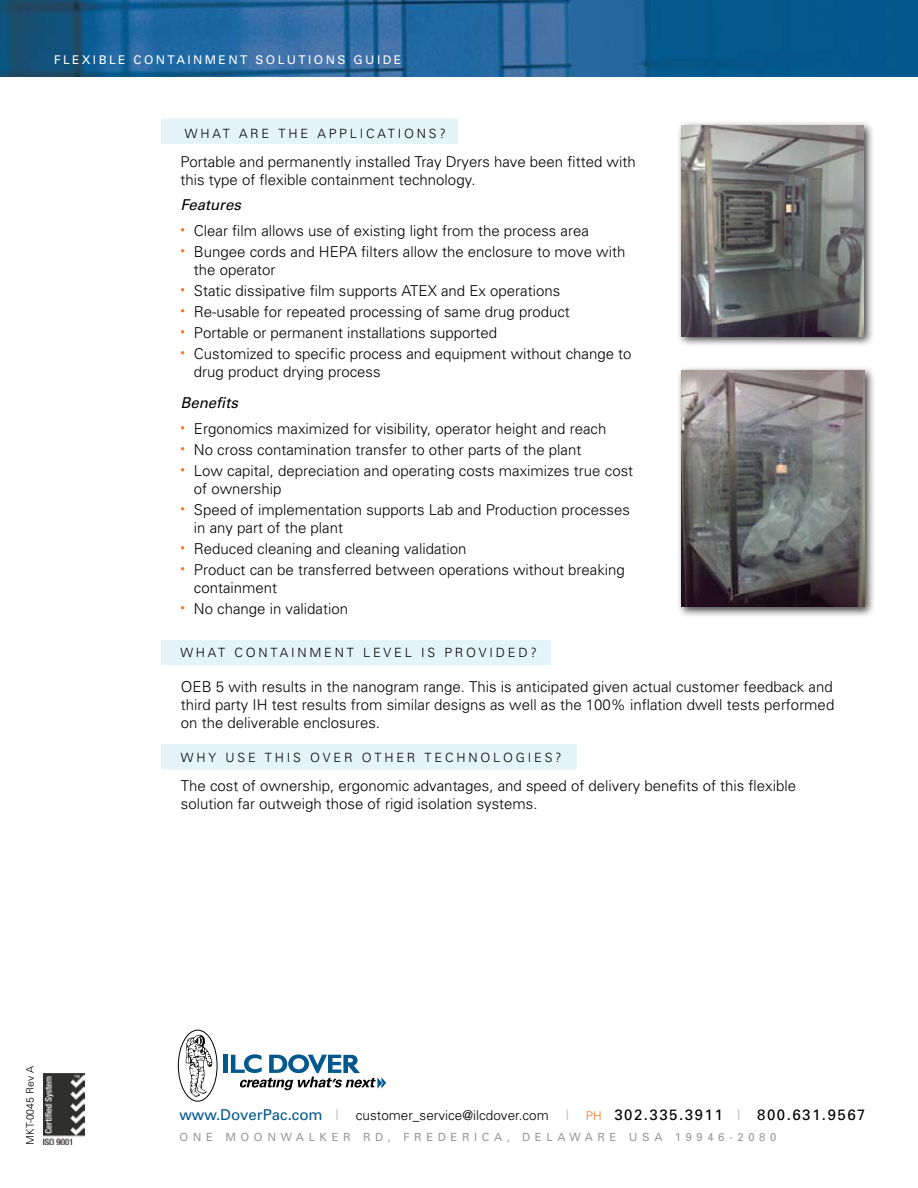
<style>
.page{position:relative;width:918px;height:1188px;background:#fff}
.page>*{position:absolute;margin:0;border:0;box-sizing:border-box;transform-origin:0 0}
.t1{font:300 15px/18px "Univers";color:#000}
.t2{font:italic 15px "Univers";color:#000}
.t3{font:300 13.5px "Univers";color:#000}
.t4{font:300 12.75px "Univers";letter-spacing:.22em;color:#000}
.t5{font:12px "Univers";letter-spacing:.2em;color:#fff}
.t6{font:11.25px "Univers";letter-spacing:.41em;color:#979a9c}
.t7{font:300 10.5px "Univers";color:#000}
.s1{font-weight:400;font-size:15px;color:#00588d}
.s2{font-weight:400;font-size:15px;color:#c0c1c0}
.s3{font-size:12px;color:#f37421}
.s4{font-weight:400;font-size:15px}
</style>
<div class="page">
<img style="left:0;top:0;width:918px;height:76px">
<hr style="left:223px;top:1055px;width:4px;height:18px;background:#00588d">
<svg style="left:231px;top:1054px;width:155px;height:36px"></svg>
<div style="left:178px;top:1030px;width:39px;height:72px;border:1px solid #000;border-radius:50%"></div>
<svg style="left:186px;top:1035px;width:26px;height:62px"></svg>
<img style="left:44px;top:1074px;width:41px;height:70px">
<div style="left:161px;top:640px;width:390px;height:25px;background:#e5f4f9"></div>
<div style="left:161px;top:119px;width:297px;height:25px;background:#e5f4f9"></div>
<div style="left:161px;top:744px;width:416px;height:25px;background:#e5f4f9"></div>
<div style="left:676px;top:120px;width:199px;height:228px;background:#000;opacity:.75"></div>
<img style="left:682px;top:125px;width:182px;height:212px">
<div style="left:676px;top:366px;width:200px;height:252px;background:#000;opacity:.75"></div>
<img style="left:681px;top:371px;width:184px;height:236px">
<p class="t5" style="left:54px;top:52px;width:19px">FLEXIBLE</p>
<p class="t5" style="left:134px;top:52px;width:269px">CONTAINMENT SOLUTIONS GUID E</p>
<p class="t4" style="left:185px;top:126px;width:13px">What</p>
<p class="t4" style="left:239px;top:126px;width:90px">are th e appl</p>
<p class="t4" style="left:360px;top:126px;width:17px">icat</p>
<p class="t4" style="left:398px;top:126px;width:50px">io ns?</p>
<p class="t1" style="left:180px;top:152px;width:457px">Portable and permanently installed Tray Dryers have been fitted with this type of flexible containment technology.</p>
<p class="t2" style="left:180px;top:196px;width:62px">Features</p>
<p class="t1" style="left:180px;top:221px;width:410px"><sup>•</sup> Clear film allows use of existing light from the process area</p>
<p class="t1" style="left:194px;top:242px;width:433px;text-indent:-14px"><sup>•</sup> Bungee cords and HE PA filters allow the enclosure to move with the operator</p>
<p class="t1" style="left:180px;top:281px;width:381px"><sup>•</sup> Static dissipative film supports ATEX and Ex operations</p>
<p class="t1" style="left:180px;top:302px;width:391px"><sup>•</sup> Re-usable for repeated processing of same drug product</p>
<p class="t1" style="left:180px;top:323px;width:318px"><sup>•</sup> Portable or permanent installations supported</p>
<p class="t1" style="left:194px;top:344px;width:439px;text-indent:-14px"><sup>•</sup> Customized to specific process and equipment without change to drug product drying process</p>
<p class="t2" style="left:180px;top:394px;width:59px">Benefits</p>
<p class="t1" style="left:180px;top:419px;width:428px"><sup>•</sup> Ergonomics maximized for visibility, operator height and reach</p>
<p class="t1" style="left:180px;top:440px;width:403px"><sup>•</sup> No cross contamination transfer to other parts of the plant</p>
<p class="t1" style="left:194px;top:461px;width:441px;text-indent:-14px"><sup>•</sup> Low capital, depreciation and operating costs maximizes true cost of ownership</p>
<p class="t1" style="left:194px;top:500px;width:437px;text-indent:-14px"><sup>•</sup> Speed of implementation supports Lab and Production processes in any part of the plant</p>
<p class="t1" style="left:180px;top:539px;width:288px"><sup>•</sup> Reduced cleaning and cleaning validation</p>
<p class="t1" style="left:194px;top:560px;width:432px;text-indent:-14px"><sup>•</sup> Product can be transferred between operations without breaking containment</p>
<p class="t1" style="left:180px;top:599px;width:169px"><sup>•</sup> No change in validation</p>
<p class="t4" style="left:180px;top:645px;width:13px">What</p>
<p class="t4" style="left:235px;top:645px;width:304px">co nta inment l evel I S p ro vid ed ?</p>
<p class="t1" style="left:181px;top:677px;width:655px;text-align:justify">OE B 5 with results in the nanogram range. This is anticipated given actual customer feedback and third party I H test results from similar designs as well as the 100% inflation dwell tests performed on the deliverable enclosures.</p>
<p class="t4" style="left:181px;top:750px;width:192px">Wh y use th is over oth</p>
<p class="t4" style="left:396px;top:750px;width:96px">er t ech nolog</p>
<p class="t4" style="left:528px;top:750px;width:35px">ies ?</p>
<p class="t1" style="left:181px;top:776px;width:617px">The cost of ownership, ergonomic advantages, and speed of delivery benefits of this flexible solution far outweigh those of rigid isolation systems.</p>
<p class="t7" style="left:24px;top:1145px;width:80px;rotate:-90deg">MKT-0045 R ev A</p>
<p class="t3" style="left:179px;top:1107px;width:688px"><span class="s1">WWW.DOVERPAC.COM</span> <span class="s2">|</span> customer_service@ilcdover.com <span class="s2">|</span> <span class="s3">PH</span> <span class="s4">302.335.3911</span> <span class="s2">|</span> <span class="s4">800.631.9567</span></p>
<p class="t6" style="left:179px;top:1130px;width:12px">ONE</p>
<p class="t6" style="left:225px;top:1130px;width:14px">MOON</p>
<p class="t6" style="left:281px;top:1130px;width:26px">W AL</p>
<p class="t6" style="left:320px;top:1130px;width:227px">KE R RD, FRE DE RI CA, DELA</p>
<p class="t6" style="left:569px;top:1130px;width:208px">WARE U SA 19946-2080</p>
</div>
